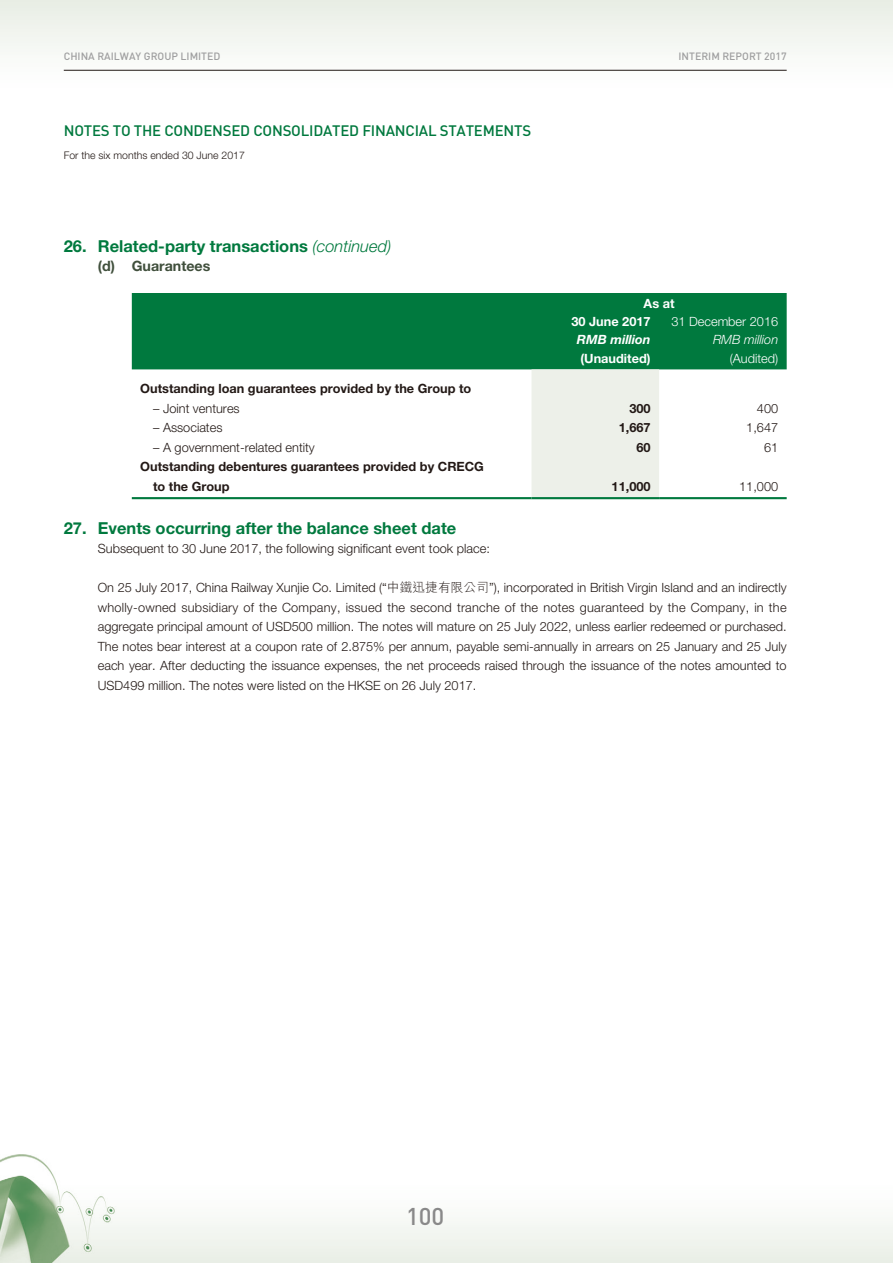
<style>
.page{position:relative;width:893px;height:1263px;background:#fff}
.page>*{position:absolute;margin:0;border:0;box-sizing:border-box;transform-origin:0 0}
.t1{font:500 24px "DIN";color:#898989}
.t2{font:700 16.5px "Helvetica Neue LT Std";color:#00793e}
.t3{font:500 15px "DIN";letter-spacing:-.015em;color:#00793e}
.t4{font:700 14.25px "Helvetica Neue LT Std";color:#404f3c}
.t5{font:300 12.75px/19.5px "Helvetica Neue LT Std";color:#231916;text-align:justify}
.t6{font:700 12.75px/19.5px "Helvetica Neue LT Std";color:#231916}
.t7{font:700 12.75px/17.5px "Helvetica Neue LT Std";color:#fff}
.t8{font:300 12.75px "Helvetica Neue LT Std";color:#fff}
.t9{font:italic 700 12.75px "Helvetica Neue LT Std";color:#fff}
.t10{font:italic 300 12.75px "Helvetica Neue LT Std";color:#fff}
.t11{font:500 10.5px "DIN";color:#9f9fa0}
.t12{font:300 10.5px "Helvetica Neue LT Std";color:#231916}
.s1{font-weight:300;font-style:italic}
.s2{font-family:"M Hei HK Light E Ten B5 H";font-weight:400}
</style>
<div class="page">
<img style="left:0;top:0;width:893px;height:1263px">
<hr style="left:64px;top:70px;width:723px;height:1px;background:#231916">
<div style="left:132px;top:293px;width:655px;height:76px;background:#00793e"></div>
<div style="left:531px;top:369px;width:128px;height:128px;background:#edf0e9"></div>
<hr style="left:132px;top:497px;width:399px;height:2px;background:#00793e">
<hr style="left:531px;top:497px;width:128px;height:2px;background:#00793e">
<hr style="left:659px;top:497px;width:128px;height:2px;background:#00793e">
<p class="t11" style="left:64px;top:52px;width:158px">CHINA RAILWAY GROUP LIMITED</p>
<p class="t11" style="left:678px;top:52px;width:110px">INTERIM REPORT 2017</p>
<p class="t3" style="left:64px;top:125px;width:469px">NOTES TO THE CONDENSED CONSOLIDATED FINANCIAL STATEMENTS</p>
<p class="t12" style="left:64px;top:150px;width:183px">For the six months ended 30 June 2017</p>
<p class="t2" style="left:64px;top:240px;width:329px">26. Related-party transactions <span class="s1">(continued)</span></p>
<p class="t4" style="left:98px;top:261px;width:114px">(d) Guarantees</p>
<p class="t7" style="left:571px;top:297px;width:105px;text-indent:72px">As at<br>30 June 2017</p>
<p class="t8" style="left:671px;top:314px;width:108px">31 December 2016</p>
<p class="t9" style="left:577px;top:334px;width:75px">RMB million</p>
<p class="t10" style="left:713px;top:334px;width:67px">RMB million</p>
<p class="t7" style="left:580px;top:351px;width:72px">(Unaudited)</p>
<p class="t8" style="left:730px;top:351px;width:50px">(Audited)</p>
<p class="t6" style="left:140px;top:380px;width:333px">Outstanding loan guarantees provided by the Group to</p>
<p class="t5" style="left:153px;top:398px;width:88px">– Joint ventures</p>
<p class="t6" style="left:629px;top:400px;width:23px">300</p>
<p class="t5" style="left:757px;top:398px;width:23px">400</p>
<p class="t5" style="left:153px;top:418px;width:71px">– Associates</p>
<p class="t6" style="left:619px;top:419px;width:33px">1,667</p>
<p class="t5" style="left:746px;top:418px;width:33px">1,647</p>
<p class="t5" style="left:153px;top:437px;width:163px">– A government-related entity</p>
<p class="t6" style="left:636px;top:439px;width:16px">60</p>
<p class="t5" style="left:764px;top:437px;width:16px">61</p>
<p class="t6" style="left:153px;top:458px;width:332px;text-indent:-13px">Outstanding debentures guarantees provided by CRECG to the Group</p>
<p class="t6" style="left:612px;top:478px;width:40px">11,000</p>
<p class="t5" style="left:739px;top:476px;width:40px">11,000</p>
<p class="t2" style="left:64px;top:522px;width:394px">27. Events occurring after the balance sheet date</p>
<p class="t5" style="left:98px;top:539px;width:394px">Subsequent to 30 June 2017, the following significant event took place:</p>
<p class="t5" style="left:98px;top:578px;width:690px">On 25 July 2017, China Railway Xunjie Co. Limited (“<span class="s2">中鐵迅捷有限公司</span>”), incorporated in British Virgin Island and an indirectly wholly-owned subsidiary of the Company, issued the second tranche of the notes guaranteed by the Company, in the aggregate principal amount of USD500 million. The notes will mature on 25 July 2022, unless earlier redeemed or purchased.<br>The notes bear interest at a coupon rate of 2.875% per annum, payable semi-annually in arrears on 25 January and 25 July each year. After deducting the issuance expenses, the net proceeds raised through the issuance of the notes amounted to USD499 million. The notes were listed on the HKSE on 26 July 2017.</p>
<p class="t1" style="left:406px;top:1207px;width:40px">100</p>
</div>
